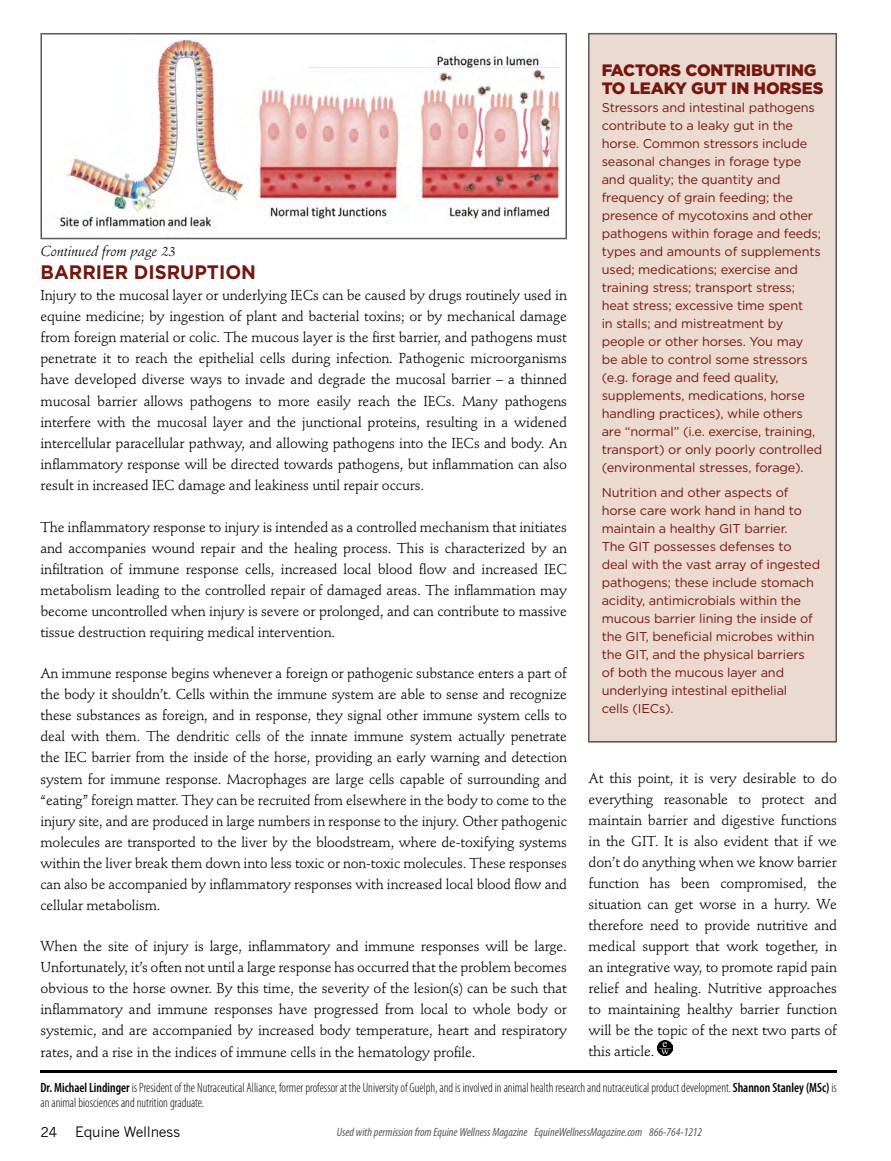
<style>
.page{position:relative;width:891px;height:1161px;background:#fff}
.page>*{position:absolute;margin:0;border:0;box-sizing:border-box;transform-origin:0 0}
.t1{font:700 19.5px "Gotham";color:#77160d;scale:.96 1}
.t2{font:900 16.5px/18px "Gotham";letter-spacing:-.01em;color:#77160d}
.t3{font:14.25px/21px "Stempel Schneidler";letter-spacing:-.01em;color:#000;text-align:justify}
.t4{font:italic 14.25px "Stempel Schneidler";color:#000}
.t5{font:14.25px "News Gothic";letter-spacing:-.02em;color:#000}
.t6{font:300 condensed 13.5px/15px "Myriad Pro";color:#000;scale:.95 1}
.t7{font:13.5px "News Gothic";color:#000}
.t8{font:12.75px/18px "Gotham";letter-spacing:-.01em;color:#77160d}
.t9{font:italic condensed 12px "Myriad Pro";color:#59595b}
.s1{font-weight:600}
</style>
<div class="page">
<img style="left:658px;top:1041px;width:15px;height:15px">
<hr style="left:40px;top:1070px;width:797px;height:3px;background:#000">
<svg style="left:40px;top:33px;width:527px;height:206px"></svg>
<div style="left:588px;top:33px;width:249px;height:709px;background:#eadad0"></div>
<p class="t2" style="left:602px;top:62px;width:223px">FACTORS CONTRIBUTING<br>TO LEAKY GUT IN HORSES</p>
<p class="t8" style="left:602px;top:99px;width:222px">Stressors and intestinal pathogens contribute to a leaky gut in the horse. Common stressors include seasonal changes in forage type and quality; the quantity and frequency of grain feeding; the presence of mycotoxins and other pathogens within forage and feeds; types and amounts of supplements used; medications; exercise and training stress; transport stress; heat stress; excessive time spent<br>in stalls; and mistreatment by people or other horses. You may be able to control some stressors (e.g. forage and feed quality, supplements, medications, horse handling practices), while others are “normal” (i.e. exercise, training, transport) or only poorly controlled (environmental stresses, forage).</p>
<p class="t8" style="left:602px;top:484px;width:220px">Nutrition and other aspects of horse care work hand in hand to maintain a healthy GIT barrier.<br>The GIT possesses defenses to deal with the vast array of ingested pathogens; these include stomach acidity, antimicrobials within the mucous barrier lining the inside of the GIT, beneficial microbes within the GIT, and the physical barriers of both the mucous layer and underlying intestinal epithelial<br>cells (IECs).</p>
<p class="t4" style="left:40px;top:246px;width:137px">Continued from page 23</p>
<h1 class="t1" style="left:40px;top:266px;width:226px">BARRIER DISRUPTION</h1>
<p class="t3" style="left:40px;top:287px;width:528px">Injury to the mucosal layer or underlying IECs can be caused by drugs routinely used in equine medicine; by ingestion of plant and bacterial toxins; or by mechanical damage from foreign material or colic. The mucous layer is the first barrier, and pathogens must penetrate it to reach the epithelial cells during infection. Pathogenic microorganisms have developed diverse ways to invade and degrade the mucosal barrier – a thinned mucosal barrier allows pathogens to more easily reach the IECs. Many pathogens interfere with the mucosal layer and the junctional proteins, resulting in a widened intercellular paracellular pathway, and allowing pathogens into the IECs and body. An inflammatory response will be directed towards pathogens, but inflammation can also result in increased IEC damage and leakiness until repair occurs.</p>
<p class="t3" style="left:40px;top:518px;width:528px">The inflammatory response to injury is intended as a controlled mechanism that initiates and accompanies wound repair and the healing process. This is characterized by an infiltration of immune response cells, increased local blood flow and increased IEC metabolism leading to the controlled repair of damaged areas. The inflammation may become uncontrolled when injury is severe or prolonged, and can contribute to massive tissue destruction requiring medical intervention.</p>
<p class="t3" style="left:40px;top:665px;width:528px">An immune response begins whenever a foreign or pathogenic substance enters a part of the body it shouldn’t. Cells within the immune system are able to sense and recognize these substances as foreign, and in response, they signal other immune system cells to deal with them. The dendritic cells of the innate immune system actually penetrate the IEC barrier from the inside of the horse, providing an early warning and detection system for immune response. Macrophages are large cells capable of surrounding and “eating” foreign matter. They can be recruited from elsewhere in the body to come to the injury site, and are produced in large numbers in response to the injury. Other pathogenic molecules are transported to the liver by the bloodstream, where de-toxifying systems within the liver break them down into less toxic or non-toxic molecules. These responses can also be accompanied by inflammatory responses with increased local blood flow and cellular metabolism.</p>
<p class="t3" style="left:40px;top:938px;width:528px">When the site of injury is large, inflammatory and immune responses will be large.<br>Unfortunately, it’s often not until a large response has occurred that the problem becomes obvious to the horse owner. By this time, the severity of the lesion(s) can be such that inflammatory and immune responses have progressed from local to whole body or systemic, and are accompanied by increased body temperature, heart and respiratory rates, and a rise in the indices of immune cells in the hematology profile.</p>
<p class="t3" style="left:589px;top:769px;width:250px">At this point, it is very desirable to do everything reasonable to protect and maintain barrier and digestive functions in the GIT. It is also evident that if we don’t do anything when we know barrier function has been compromised, the situation can get worse in a hurry. We therefore need to provide nutritive and medical support that work together, in an integrative way, to promote rapid pain relief and healing. Nutritive approaches to maintaining healthy barrier function will be the topic of the next two parts of this article.</p>
<p class="t6" style="left:40px;top:1081px;width:840px"><span class="s1">Dr. Michael Lindinger</span> is President of the Nutraceutical Alliance, former professor at the University of Guelph, and is involved in animal health research and nutraceutical product development. <span class="s1">Shannon Stanley (MSc)</span> is an animal biosciences and nutrition graduate.</p>
<p class="t7" style="left:40px;top:1125px;width:18px">24</p>
<p class="t5" style="left:75px;top:1124px;width:107px">Equine Wellness</p>
<p class="t9" style="left:337px;top:1127px;width:367px">Used with permission from Equine Wellness Magazine EquineWellnessMagazine.com 866-764-1212</p>
</div>
